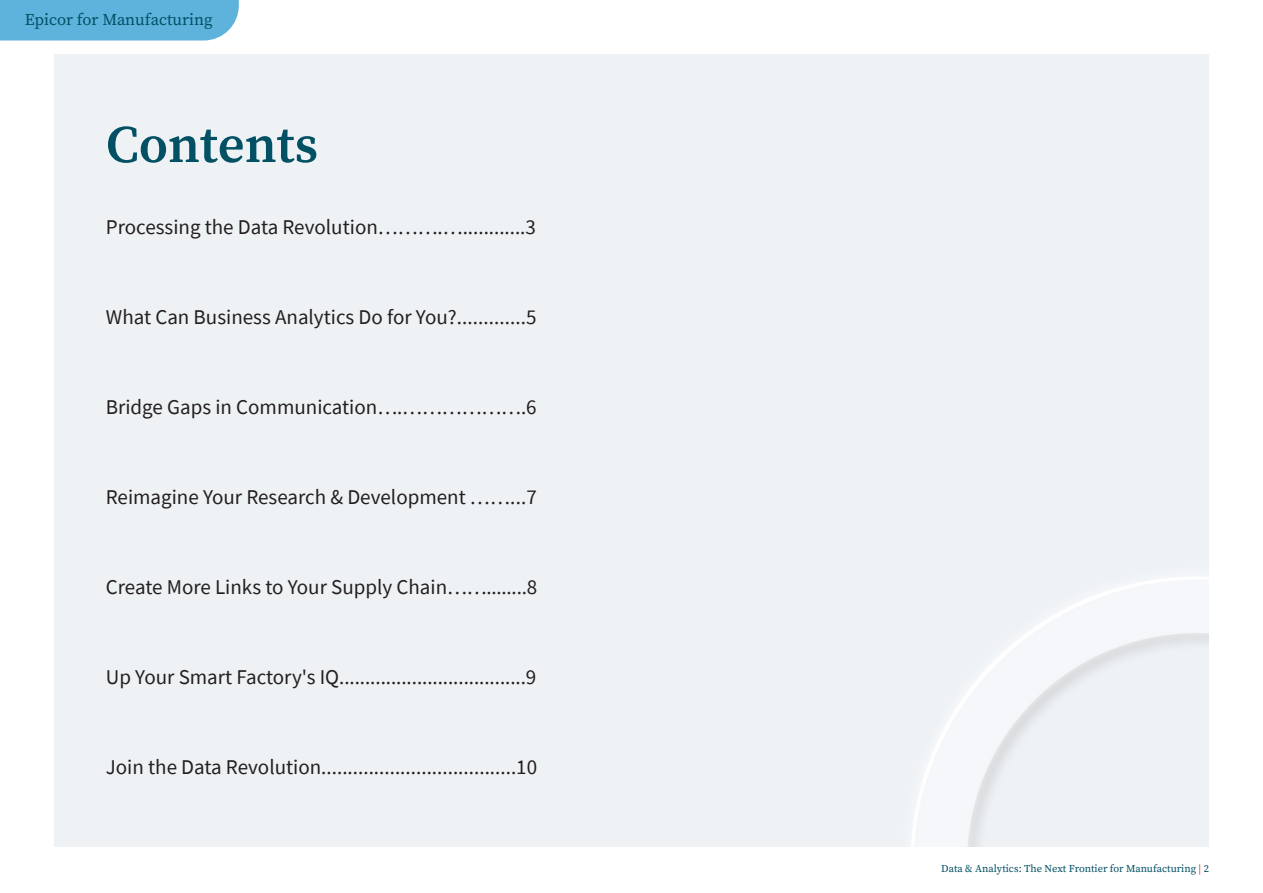
<style>
.page{position:relative;width:1263px;height:893px;background:#fff}
.page>*{position:absolute;margin:0;border:0;box-sizing:border-box;transform-origin:0 0}
.Headline{font:600 52.5px "Source Serif Pro";color:#025064}
.t1{font:21px "Source Sans Pro";color:#231f20}
.t2{font:16.5px "Source Serif Pro";color:#025064}
.Page_Number{font:10.5px "Source Serif Pro";color:#025064}
.s1{color:#ff2102}
</style>
<div class="page">
<div style="left:54px;top:54px;width:1155px;height:792px;background:#eef2f5"></div>
<img style="left:911px;top:576px;width:298px;height:270px">
<div style="left:0;top:0;width:239px;height:41px;background:#5eb3dc"></div>
<p class="t2" style="left:25px;top:8px;width:189px">Epicor for Manufacturing</p>
<p class="Headline" style="left:106px;top:109px;width:214px">Contents</p>
<p class="t1" style="left:106px;top:214px;width:432px">Processing the Data Revolution……….…............3</p>
<p class="t1" style="left:106px;top:304px;width:432px">What Can Business Analytics Do for You?.............5</p>
<p class="t1" style="left:106px;top:394px;width:432px">Bridge Gaps in Communication….……………….6</p>
<p class="t1" style="left:106px;top:484px;width:433px">Reimagine Your Research &amp; Development ……...7</p>
<p class="t1" style="left:106px;top:574px;width:433px">Create More Links to Your Supply Chain……........8</p>
<p class="t1" style="left:106px;top:664px;width:432px">Up Your Smart Factory's IQ....................................9</p>
<p class="t1" style="left:106px;top:754px;width:433px">Join the Data Revolution.....................................10</p>
<p class="Page_Number" style="left:941px;top:861px;width:269px">Data &amp; Analytics: The Next Frontier for Manufacturing <span class="s1">|</span> 2</p>
</div>
